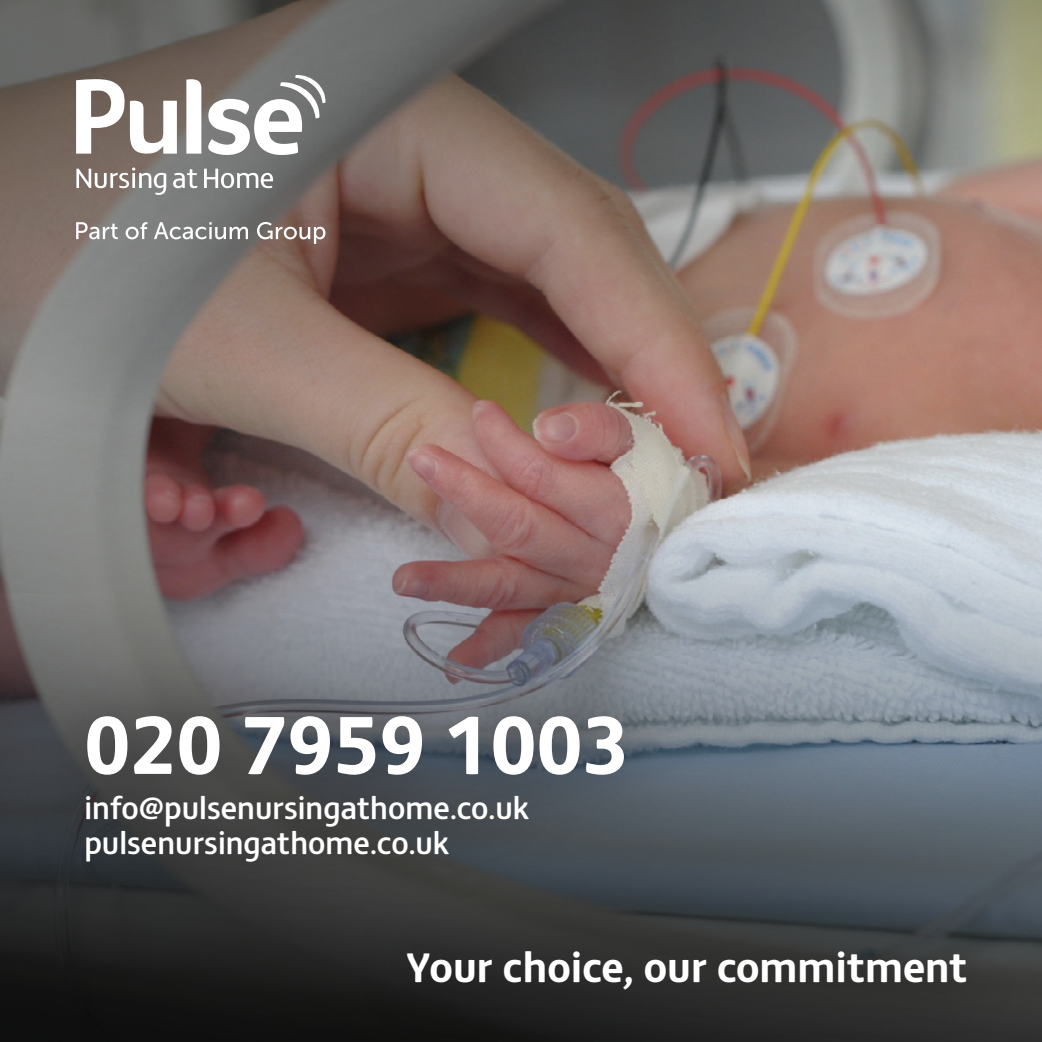
<style>
.page{position:relative;width:1042px;height:1042px;background:#fff}
.page>*{position:absolute;margin:0;border:0;box-sizing:border-box;transform-origin:0 0}
.t1{font:700 84px "FS Matthew";color:#fff}
.t2{font:700 42px "FS Matthew";color:#fff}
.t3{font:500 31.5px/35px "FS Matthew";color:#fff}
</style>
<div class="page">
<svg style="left:0;top:593px;width:1042px;height:449px;background:#61676d"></svg>
<img style="left:0;top:0;width:1042px;height:593px">
<svg style="left:76px;top:222px;width:42px;height:17px"></svg>
<svg style="left:126px;top:222px;width:21px;height:17px"></svg>
<svg style="left:154px;top:222px;width:94px;height:17px"></svg>
<svg style="left:257px;top:222px;width:68px;height:22px"></svg>
<svg style="left:186px;top:79px;width:15px;height:75px"></svg>
<svg style="left:76px;top:79px;width:101px;height:75px"></svg>
<svg style="left:208px;top:75px;width:118px;height:80px"></svg>
<svg style="left:76px;top:167px;width:90px;height:28px"></svg>
<svg style="left:173px;top:169px;width:24px;height:19px"></svg>
<svg style="left:204px;top:169px;width:69px;height:19px"></svg>
<div style="left:27px;top:656px;width:656px;height:260px;background:#000;opacity:.6"></div>
<div style="left:352px;top:897px;width:670px;height:145px;background:#000;opacity:.6"></div>
<h1 class="t1" style="left:84px;top:677px;width:546px">020 7959 1003</h1>
<p class="t3" style="left:84px;top:787px;width:446px">info@pulsenursingathome.co.uk pulsenursingathome.co.uk</p>
<h2 class="t2" style="left:406px;top:934px;width:562px">Your choice, our commitment</h2>
</div>
